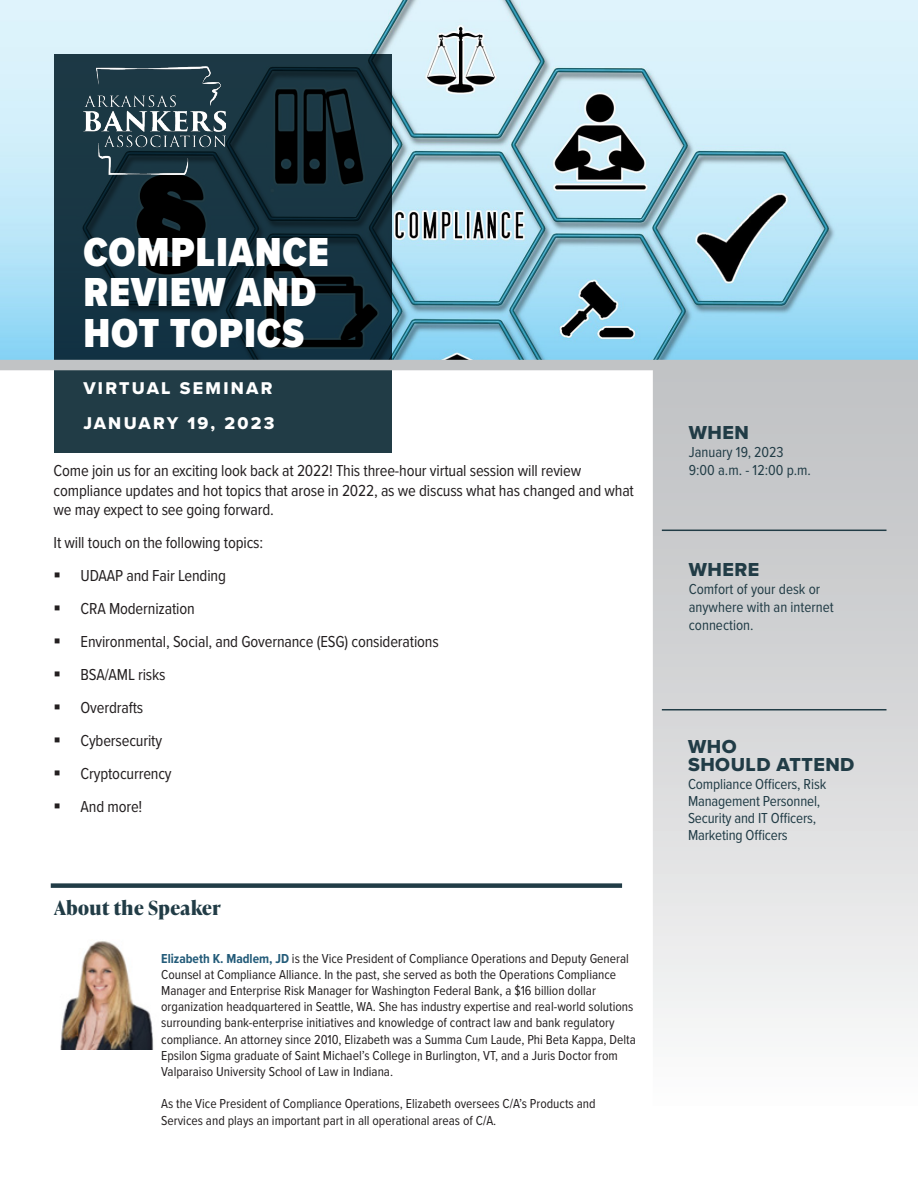
<style>
.page{position:relative;width:918px;height:1188px;background:#fff}
.page>*{position:absolute;margin:0;border:0;box-sizing:border-box;transform-origin:0 0}
.t1{font:900 42px/40.5px "Proxima Nova Cond";letter-spacing:.02em;color:#fff}
.t2{font:19.5px/18px "Proxima Nova Extrabld";letter-spacing:.025em;color:#213c46}
.t3{font:700 19.5px "Ivy Presto Headline";letter-spacing:.025em;color:#213c46}
.t4{font:17.7px "Proxima Nova Extrabld";letter-spacing:.13em;color:#fff}
.t5{font:16.5px/19.5px "Proxima Nova Cond";letter-spacing:-.01em;color:#231f20}
.t6{font:15px/17.2px "Proxima Nova Cond";letter-spacing:-.01em;color:#213c46}
.t7{font:13.5px/16.2px "Proxima Nova Cond";color:#231f20}
.s1{font-weight:700;color:#235b79}
</style>
<div class="page">
<img style="left:0;top:0;width:918px;height:360px">
<svg style="left:54px;top:54px;width:338px;height:398px;background:#162e39"></svg>
<svg style="left:651px;top:370px;width:267px;height:658px;background:#d6d7d9"></svg>
<img style="left:83px;top:66px;width:143px;height:109px">
<div style="left:0;top:360px;width:918px;height:10px;background:#c1c3c5"></div>
<hr style="left:662px;top:530px;width:224px;height:1px;background:#213c46">
<hr style="left:662px;top:709px;width:224px;height:1px;background:#213c46">
<div style="left:51px;top:883px;width:571px;height:5px;background:#213c46"></div>
<img style="left:60px;top:941px;width:94px;height:108px">
<p class="t1" style="left:83px;top:231px;width:247px">COMPLIANCE<br>REVIEW AND<br>HOT TOPICS</p>
<p class="t4" style="left:83px;top:375px;width:191px">VIRTUAL SEMINAR</p>
<p class="t4" style="left:83px;top:410px;width:193px">JANUARY 19, 2023</p>
<p class="t5" style="left:54px;top:460px;width:582px">Come join us for an exciting look back at 2022! This three-hour virtual session will review compliance updates and hot topics that arose in 2022, as we discuss what has changed and what we may expect to see going forward.</p>
<p class="t5" style="left:54px;top:532px;width:211px">It will touch on the following topics:</p>
<p class="t5" style="left:81px;top:565px;width:147px">UDAAP and Fair Lending</p>
<p class="t5" style="left:81px;top:598px;width:116px">CRA Modernization</p>
<p class="t5" style="left:81px;top:631px;width:360px">Environmental, Social, and Governance (ESG) considerations</p>
<p class="t5" style="left:81px;top:664px;width:87px">BSA/AML risks</p>
<p class="t5" style="left:81px;top:697px;width:64px">Overdrafts</p>
<p class="t5" style="left:81px;top:730px;width:83px">Cybersecurity</p>
<p class="t5" style="left:81px;top:763px;width:93px">Cryptocurrency</p>
<p class="t5" style="left:81px;top:796px;width:63px">And more!</p>
<p class="t3" style="left:54px;top:894px;width:168px">About the Speaker</p>
<p class="t7" style="left:161px;top:950px;width:476px"><span class="s1">Elizabeth K. Madlem, JD</span> is the Vice President of Compliance Operations and Deputy General Counsel at Compliance Alliance. In the past, she served as both the Operations Compliance Manager and Enterprise Risk Manager for Washington Federal Bank, a $16 billion dollar organization headquartered in Seattle, WA. She has industry expertise and real-world solutions surrounding bank-enterprise initiatives and knowledge of contract law and bank regulatory compliance. An attorney since 2010, Elizabeth was a Summa Cum Laude, Phi Beta Kappa, Delta Epsilon Sigma graduate of Saint Michael’s College in Burlington, VT, and a Juris Doctor from Valparaiso University School of Law in Indiana.</p>
<p class="t7" style="left:161px;top:1095px;width:436px">As the Vice President of Compliance Operations, Elizabeth oversees C/A’s Products and<br>Services and plays an important part in all operational areas of C/A.</p>
<p class="t2" style="left:689px;top:423px;width:62px">WHEN</p>
<p class="t6" style="left:689px;top:443px;width:96px">January 19, 2023</p>
<p class="t6" style="left:689px;top:461px;width:124px">9:00 a.m. - 12:00 p.m.</p>
<p class="t2" style="left:689px;top:560px;width:72px">WHERE</p>
<p class="t6" style="left:689px;top:579px;width:147px;line-height:18px">Comfort of your desk or anywhere with an internet connection.</p>
<p class="t2" style="left:688px;top:738px;width:168px">WHO<br>SHOULD ATTEND</p>
<p class="t6" style="left:688px;top:774px;width:140px">Compliance Officers, Risk<br>Management Personnel,<br>Security and IT Officers,<br>Marketing Officers</p>
</div>
